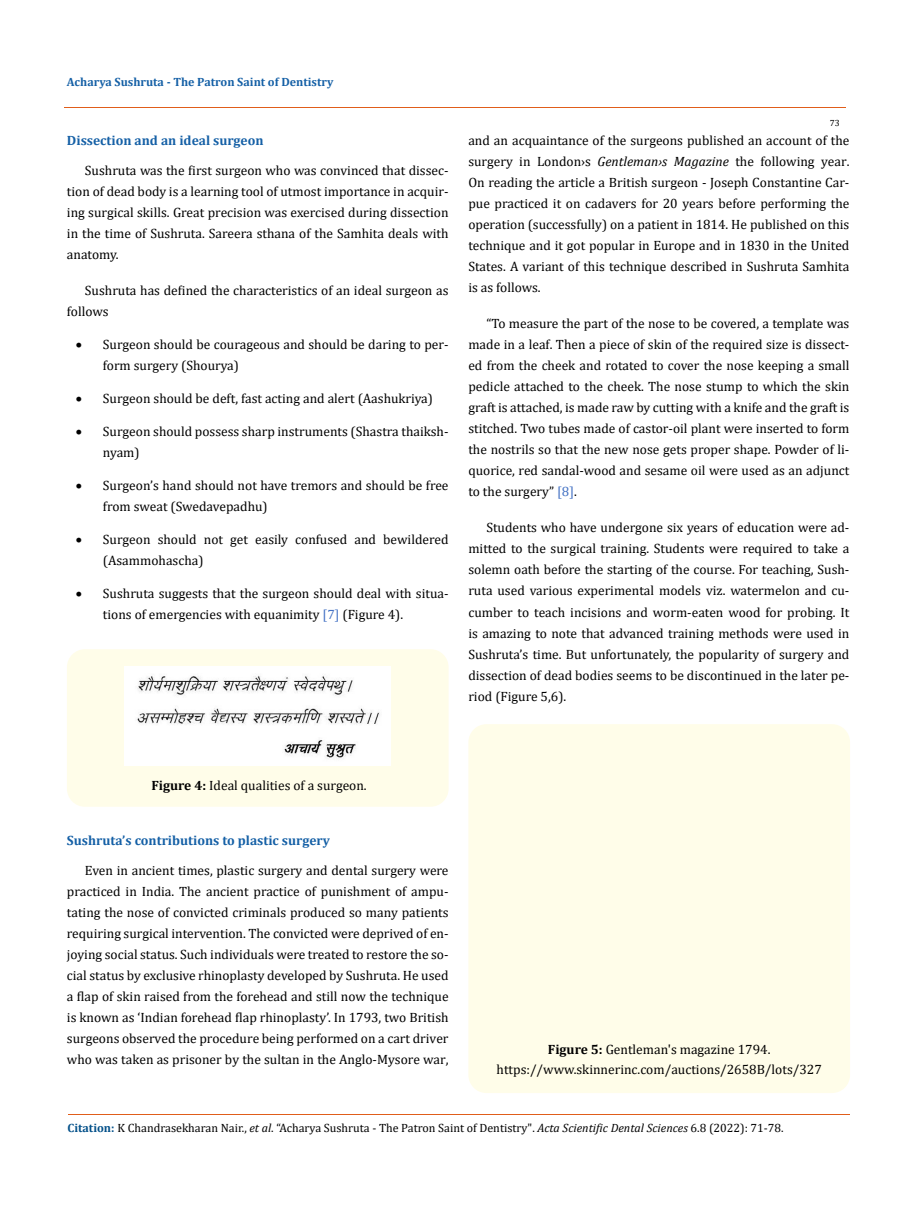
<style>
.page{position:relative;width:917px;height:1206px;background:#fff}
.page>*{position:absolute;margin:0;border:0;box-sizing:border-box;transform-origin:0 0}
.t1{font:13.5px/21px "Cambria";color:#000}
.t2{font:700 13.5px "Cambria";color:#1560a6}
.t3{font:12px "Cambria";color:#000}
.t4{font:700 12px "Cambria";color:#1560a6}
.t5{font:9px "Cambria";color:#000}
.s1{color:#4472c4}
.s2{font-style:italic}
.s3{font-weight:700}
.s4{font-weight:700;color:#035089}
</style>
<div class="page">
<div style="left:67px;top:649px;width:381px;height:158px;background:#fffde9;border-radius:18px"></div>
<img style="left:125px;top:666px;width:265px;height:99px">
<div style="left:468px;top:724px;width:382px;height:369px;background:#fffde9;border-radius:18px"></div>
<hr style="left:64px;top:108px;width:781px;height:1px;background:#e05d1a">
<hr style="left:68px;top:1115px;width:781px;height:1px;background:#e05d1a">
<p class="t4" style="left:67px;top:73px;width:268px">Acharya Sushruta - The Patron Saint of Dentistry</p>
<p class="t2" style="left:67px;top:131px;width:198px">Dissection and an ideal surgeon</p>
<p class="t1" style="left:67px;top:160px;width:383px;text-align:justify;text-indent:18px">Sushruta was the first surgeon who was convinced that dissec&shy;tion of dead body is a learning tool of utmost importance in acquir&shy;ing surgical skills. Great precision was exercised during dissection in the time of Sushruta. Sareera sthana of the Samhita deals with anatomy.</p>
<p class="t1" style="left:67px;top:280px;width:383px;text-indent:18px">Sushruta has defined the characteristics of an ideal surgeon as follows</p>
<p class="t1" style="left:103px;top:334px;width:347px;text-indent:-27px">• Surgeon should be courageous and should be daring to per&shy;form surgery (Shourya)</p>
<p class="t1" style="left:76px;top:388px;width:358px">• Surgeon should be deft, fast acting and alert (Aashukriya)</p>
<p class="t1" style="left:103px;top:421px;width:347px;text-indent:-27px">• Surgeon should possess sharp instruments (Shastra thaiksh&shy;nyam)</p>
<p class="t1" style="left:103px;top:475px;width:347px;text-indent:-27px">• Surgeon’s hand should not have tremors and should be free from sweat (Swedavepadhu)</p>
<p class="t1" style="left:103px;top:529px;width:347px;text-indent:-27px">• Surgeon should not get easily confused and bewildered (Asammohascha)</p>
<p class="t1" style="left:103px;top:583px;width:347px;text-indent:-27px">• Sushruta suggests that the surgeon should deal with situa&shy;tions of emergencies with equanimity <span class="s1">[7]</span> (Figure 4).</p>
<p class="t5" style="left:829px;top:118px;width:11px">73</p>
<p class="t1" style="left:468px;top:130px;width:382px;text-align:justify">and an acquaintance of the surgeons published an account of the surgery in London›s <span class="s2">Gentleman›s Magazine</span> the following year.<br>On reading the article a British surgeon - Joseph Constantine Car&shy;pue practiced it on cadavers for 20 years before performing the operation (successfully) on a patient in 1814. He published on this technique and it got popular in Europe and in 1830 in the United States. A variant of this technique described in Sushruta Samhita is as follows.</p>
<p class="t1" style="left:468px;top:313px;width:382px;text-align:justify;text-indent:18px">“To measure the part of the nose to be covered, a template was made in a leaf. Then a piece of skin of the required size is dissect&shy;ed from the cheek and rotated to cover the nose keeping a small pedicle attached to the cheek. The nose stump to which the skin graft is attached, is made raw by cutting with a knife and the graft is stitched. Two tubes made of castor-oil plant were inserted to form the nostrils so that the new nose gets proper shape. Powder of li&shy;quorice, red sandal-wood and sesame oil were used as an adjunct to the surgery” <span class="s1">[8]</span>.</p>
<p class="t1" style="left:468px;top:517px;width:382px;text-align:justify;text-indent:18px">Students who have undergone six years of education were ad&shy;mitted to the surgical training. Students were required to take a solemn oath before the starting of the course. For teaching, Sush&shy;ruta used various experimental models viz. watermelon and cu&shy;cumber to teach incisions and worm‑eaten wood for probing. It is amazing to note that advanced training methods were used in Sushruta’s time. But unfortunately, the popularity of surgery and dissection of dead bodies seems to be discontinued in the later pe&shy;riod (Figure 5,6).</p>
<p class="t1" style="left:151px;top:775px;width:217px"><span class="s3">Figure 4:</span> Ideal qualities of a surgeon.</p>
<p class="t2" style="left:67px;top:831px;width:264px">Sushruta’s contributions to plastic surgery</p>
<p class="t1" style="left:67px;top:860px;width:383px;text-align:justify;text-indent:18px">Even in ancient times, plastic surgery and dental surgery were practiced in India. The ancient practice of punishment of ampu&shy;tating the nose of convicted criminals produced so many patients requiring surgical intervention. The convicted were deprived of en&shy;joying social status. Such individuals were treated to restore the so&shy;cial status by exclusive rhinoplasty developed by Sushruta. He used a flap of skin raised from the forehead and still now the technique is known as ‘Indian forehead flap rhinoplasty’. In 1793, two British surgeons observed the procedure being performed on a cart driver who was taken as prisoner by the sultan in the Anglo-Mysore war,</p>
<p class="t1" style="left:496px;top:1039px;width:327px;line-height:20.2px;text-align:center"><span class="s3">Figure 5:</span> Gentleman's magazine 1794. https://www.skinnerinc.com/auctions/2658B/lots/327</p>
<p class="t3" style="left:68px;top:1120px;width:717px"><span class="s4">Citation:</span> K Chandrasekharan Nair., <span class="s2">et al</span>. “Acharya Sushruta - The Patron Saint of Dentistry". <span class="s2">Acta Scientific Dental Sciences</span> 6.8 (2022): 71-78.</p>
</div>
